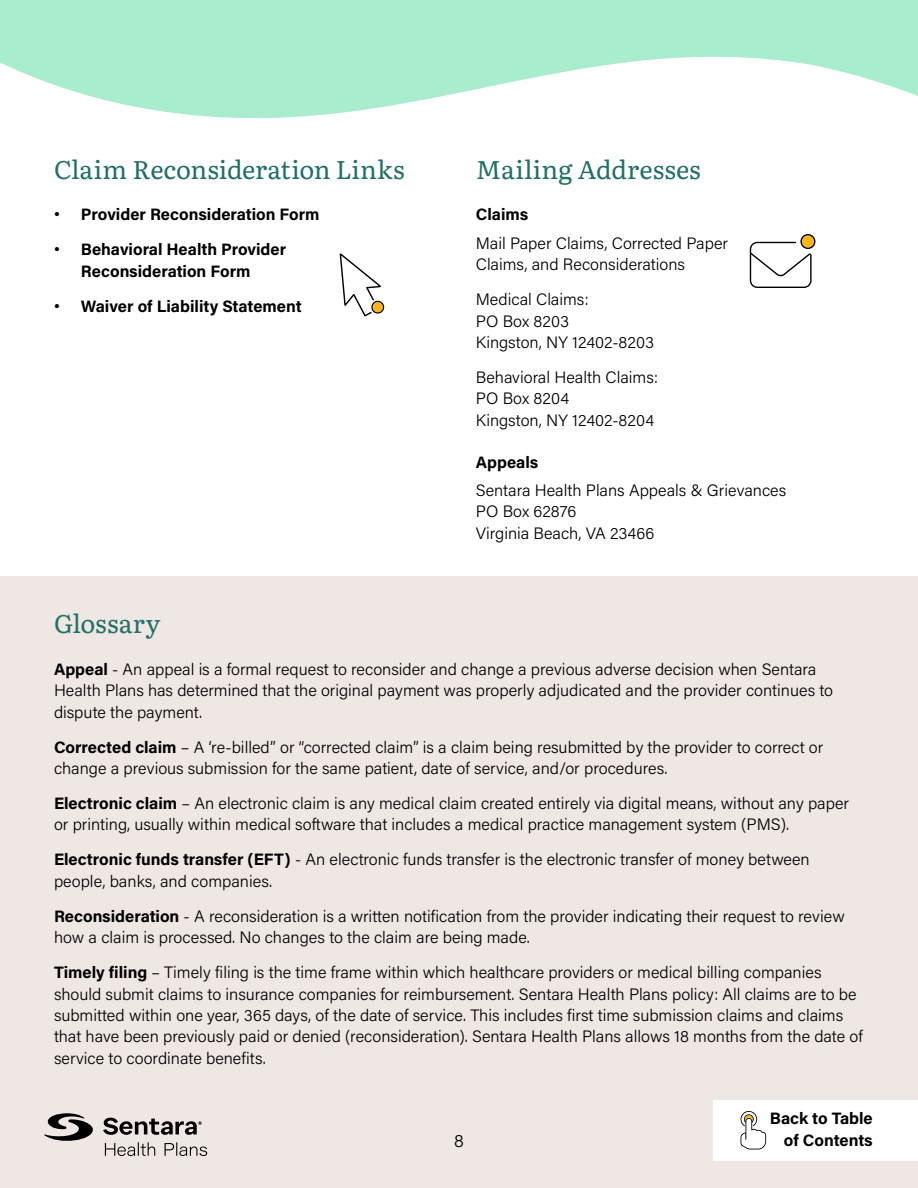
<style>
.page{position:relative;width:918px;height:1188px;background:#fff}
.page>*{position:absolute;margin:0;border:0;box-sizing:border-box;transform-origin:0 0}
.t1{font:25.5px "Literata";color:#227066}
.t2{font:300 18px "Acumin Pro";color:#000}
.t3{font:16.5px/21.5px "Acumin VF";color:#000}
.s1{font-family:"Arial"}
</style>
<div class="page">
<div style="left:0;top:576px;width:918px;height:612px;background:#eee7e4"></div>
<svg style="left:0;top:0;width:918px;height:317px"></svg>
<svg style="left:340px;top:253px;width:44px;height:63px"></svg>
<svg style="left:750px;top:234px;width:65px;height:54px"></svg>
<svg style="left:44px;top:1113px;width:163px;height:43px"></svg>
<div style="left:713px;top:1100px;width:205px;height:60px;background:#fff"></div>
<svg style="left:741px;top:1111px;width:25px;height:39px"></svg>
<h1 class="t1" style="left:54px;top:150px;width:352px">Claim Reconsideration Links</h1>
<p class="t3" style="left:54px;top:203px;width:267px"><span class="s1">•</span> Provider Reconsideration Form</p>
<p class="t3" style="left:54px;top:238px;width:234px;text-align:center"><span class="s1">•</span> Behavioral Health Provider<br>Reconsideration Form</p>
<p class="t3" style="left:54px;top:295px;width:249px"><span class="s1">•</span> Waiver of Liability Statement</p>
<h1 class="t1" style="left:476px;top:150px;width:226px">Mailing Addresses</h1>
<p class="t3" style="left:476px;top:200px;width:254px;line-height:28.2px">Claims<br>Mail Paper Claims, Corrected Paper</p>
<p class="t3" style="left:476px;top:246px;width:211px;line-height:35px">Claims, and Reconsiderations<br>Medical Claims:</p>
<p class="t3" style="left:476px;top:309px;width:180px">PO Box 8203<br>Kingston, NY 12402-8203</p>
<p class="t3" style="left:476px;top:366px;width:184px">Behavioral Health Claims:<br>PO Box 8204<br>Kingston, NY 12402-8204</p>
<p class="t3" style="left:476px;top:447px;width:312px;line-height:28.2px">Appeals<br>Sentara Health Plans Appeals &amp; Grievances</p>
<p class="t3" style="left:476px;top:500px;width:180px">PO Box 62876<br>Virginia Beach, VA 23466</p>
<h1 class="t1" style="left:54px;top:604px;width:108px">Glossary</h1>
<p class="t3" style="left:54px;top:658px;width:781px">Appeal - An appeal is a formal request to reconsider and change a previous adverse decision when Sentara<br>Health Plans has determined that the original payment was properly adjudicated and the provider continues to dispute the payment.</p>
<p class="t3" style="left:54px;top:735px;width:771px">Corrected claim – A ‘re-billed” or “corrected claim” is a claim being resubmitted by the provider to correct or change a previous submission for the same patient, date of service, and/or procedures.</p>
<p class="t3" style="left:54px;top:792px;width:797px">Electronic claim – An electronic claim is any medical claim created entirely via digital means, without any paper or printing, usually within medical software that includes a medical practice management system (PMS).</p>
<p class="t3" style="left:54px;top:848px;width:757px">Electronic funds transfer (EFT) - An electronic funds transfer is the electronic transfer of money between people, banks, and companies.</p>
<p class="t3" style="left:54px;top:905px;width:792px">Reconsideration - A reconsideration is a written notification from the provider indicating their request to review how a claim is processed. No changes to the claim are being made.</p>
<p class="t3" style="left:54px;top:961px;width:810px">Timely filing – Timely filing is the time frame within which healthcare providers or medical billing companies should submit claims to insurance companies for reimbursement. Sentara Health Plans policy: All claims are to be submitted within one year, 365 days, of the date of service. This includes first time submission claims and claims that have been previously paid or denied (reconsideration). Sentara Health Plans allows 18 months from the date of service to coordinate benefits.</p>
<p class="t2" style="left:454px;top:1129px;width:11px">8</p>
<p class="t3" style="left:770px;top:1107px;width:104px;text-align:right">Back to Table of Contents</p>
</div>
